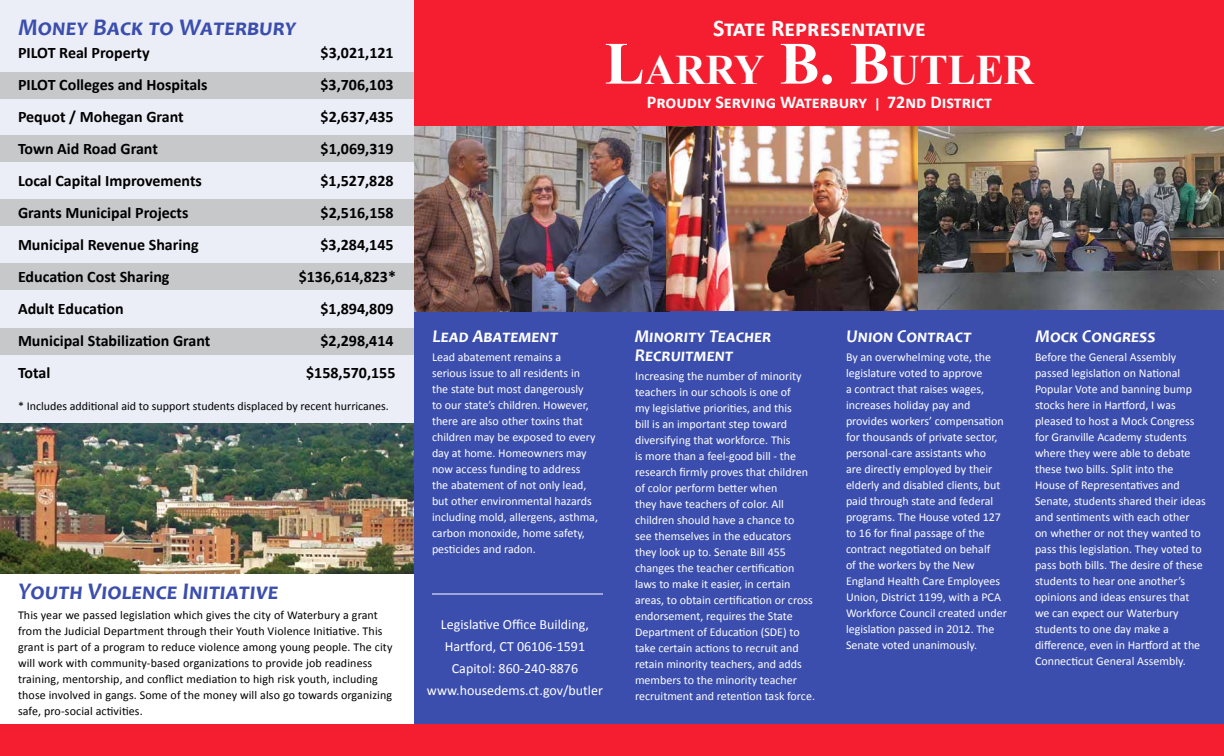
<style>
.page{position:relative;width:1224px;height:756px;background:#fff}
.page>*{position:absolute;margin:0;border:0;box-sizing:border-box;transform-origin:0 0}
.t1{font:700 42px "Times New Roman";color:#fff}
.t2{font:italic 700 24px "Candara";color:#3b4ead}
.t3{font:700 24px "Calibri";color:#fff}
.t4{font:italic 700 18px/19px "Candara";color:#fff}
.t5{font:700 18px "Calibri";color:#fff}
.t6{font:700 16px "Calibri";color:#000}
.t7{font:14px/22px "Calibri";color:#fff;text-align:center}
.t8{font:12px/16px "Calibri";color:#fff}
.t9{font:12px/16px "Calibri";letter-spacing:.01em;color:#000}
.s1{font-size:60px}
.s2{font-size:14px}
</style>
<div class="page">
<div style="left:0;top:0;width:414px;height:423px;background:#ebedf7"></div>
<div style="left:414px;top:0;width:810px;height:756px;background:#3b4ead"></div>
<img style="left:414px;top:126px;width:255px;height:186px">
<img style="left:666px;top:126px;width:252px;height:185px">
<img style="left:918px;top:126px;width:306px;height:184px">
<img style="left:0;top:423px;width:414px;height:151px">
<div style="left:0;top:72px;width:414px;height:27px;background:#c7c8ca"></div>
<div style="left:0;top:135px;width:414px;height:27px;background:#c7c8ca"></div>
<div style="left:0;top:199px;width:414px;height:27px;background:#c7c8ca"></div>
<div style="left:0;top:263px;width:414px;height:27px;background:#c7c8ca"></div>
<div style="left:0;top:328px;width:414px;height:27px;background:#c7c8ca"></div>
<div style="left:414px;top:0;width:810px;height:126px;background:#f41e30"></div>
<div style="left:0;top:724px;width:1224px;height:32px;background:#f41e30"></div>
<hr style="left:432px;top:594px;width:171px;height:1px;background:#fff">
<h2 class="t2" style="left:18px;top:13px;width:279px">Money Back to Waterbury</h2>
<h3 class="t6" style="left:18px;top:42px;width:133px">PILOT Real Property</h3>
<h3 class="t6" style="left:321px;top:42px;width:75px">$3,021,121</h3>
<h3 class="t6" style="left:18px;top:74px;width:191px">PILOT Colleges and Hospitals</h3>
<h3 class="t6" style="left:320px;top:74px;width:75px">$3,706,103</h3>
<h3 class="t6" style="left:18px;top:106px;width:167px">Pequot / Mohegan Grant</h3>
<h3 class="t6" style="left:321px;top:106px;width:75px">$2,637,435</h3>
<h3 class="t6" style="left:18px;top:138px;width:141px">Town Aid Road Grant</h3>
<h3 class="t6" style="left:321px;top:138px;width:75px">$1,069,319</h3>
<h3 class="t6" style="left:18px;top:170px;width:185px">Local Capital Improvements</h3>
<h3 class="t6" style="left:320px;top:170px;width:75px">$1,527,828</h3>
<h3 class="t6" style="left:18px;top:202px;width:172px">Grants Municipal Projects</h3>
<h3 class="t6" style="left:321px;top:202px;width:75px">$2,516,158</h3>
<h3 class="t6" style="left:18px;top:234px;width:182px">Municipal Revenue Sharing</h3>
<h3 class="t6" style="left:320px;top:234px;width:75px">$3,284,145</h3>
<h3 class="t6" style="left:18px;top:266px;width:153px">Education Cost Sharing</h3>
<h3 class="t6" style="left:299px;top:266px;width:99px">$136,614,823*</h3>
<h3 class="t6" style="left:18px;top:298px;width:107px">Adult Education</h3>
<h3 class="t6" style="left:320px;top:298px;width:75px">$1,894,809</h3>
<h3 class="t6" style="left:18px;top:330px;width:194px">Municipal Stabilization Grant</h3>
<h3 class="t6" style="left:320px;top:330px;width:75px">$2,298,414</h3>
<h3 class="t6" style="left:18px;top:362px;width:34px">Total</h3>
<h3 class="t6" style="left:306px;top:362px;width:91px">$158,570,155</h3>
<p class="t9" style="left:18px;top:398px;width:372px">* Includes additional aid to support students displaced by recent hurricanes.</p>
<h2 class="t2" style="left:18px;top:576px;width:262px">Youth Violence Initiative</h2>
<p class="t9" style="left:18px;top:607px;width:376px">This year we passed legislation which gives the city of Waterbury a grant from the Judicial Department through their Youth Violence Initiative. This grant is part of a program to reduce violence among young people. The city will work with community-based organizations to provide job readiness training, mentorship, and conflict mediation to high risk youth, including those involved in gangs. Some of the money will also go towards organizing safe, pro-social activities.</p>
<h2 class="t3" style="left:713px;top:13px;width:214px">State Representative</h2>
<h1 class="t1" style="left:605px;top:41px;width:431px"><span class="s1">L</span>ARRY <span class="s1">B. B</span>UTLER</h1>
<h3 class="t5" style="left:647px;top:90px;width:347px">Proudly Serving Waterbury <span class="s2">|</span> 72nd District</h3>
<h3 class="t4" style="left:432px;top:326px;width:127px">Lead Abatement</h3>
<p class="t8" style="left:432px;top:349px;width:168px">Lead abatement remains a serious issue to all residents in the state but most dangerously<br>to our state’s children. However, there are also other toxins that children may be exposed to every day at home. Homeowners may now access funding to address the abatement of not only lead, but other environmental hazards including mold, allergens, asthma, carbon monoxide, home safety, pesticides and radon.</p>
<p class="t7" style="left:427px;top:614px;width:178px">Legislative Office Building,<br>Hartford, CT 06106-1591<br>Capitol: 860-240-8876 www.housedems.ct.gov/butler</p>
<h3 class="t4" style="left:635px;top:326px;width:138px">Minority Teacher<br>Recruitment</h3>
<p class="t8" style="left:635px;top:368px;width:182px">Increasing the number of minority teachers in our schools is one of<br>my legislative priorities, and this<br>bill is an important step toward diversifying that workforce. This<br>is more than a feel-good bill - the research firmly proves that children of color perform better when<br>they have teachers of color. All children should have a chance to<br>see themselves in the educators they look up to. Senate Bill 455 changes the teacher certification laws to make it easier, in certain areas, to obtain certification or cross endorsement, requires the State Department of Education (SDE) to take certain actions to recruit and retain minority teachers, and adds members to the minority teacher recruitment and retention task force.</p>
<h3 class="t4" style="left:846px;top:326px;width:127px">Union Contract</h3>
<p class="t8" style="left:846px;top:349px;width:162px">By an overwhelming vote, the legislature voted to approve<br>a contract that raises wages, increases holiday pay and provides workers’ compensation for thousands of private sector, personal-care assistants who<br>are directly employed by their elderly and disabled clients, but paid through state and federal programs. The House voted 127 to 16 for final passage of the contract negotiated on behalf<br>of the workers by the New<br>England Health Care Employees<br>Union, District 1199, with a PCA<br>Workforce Council created under legislation passed in 2012. The<br>Senate voted unanimously.</p>
<h3 class="t4" style="left:1036px;top:326px;width:122px">Mock Congress</h3>
<p class="t8" style="left:1035px;top:349px;width:172px">Before the General Assembly passed legislation on National<br>Popular Vote and banning bump stocks here in Hartford, I was pleased to host a Mock Congress for Granville Academy students where they were able to debate these two bills. Split into the<br>House of Representatives and<br>Senate, students shared their ideas and sentiments with each other<br>on whether or not they wanted to pass this legislation. They voted to pass both bills. The desire of these students to hear one another’s opinions and ideas ensures that we can expect our Waterbury students to one day make a difference, even in Hartford at the<br>Connecticut General Assembly.</p>
</div>
